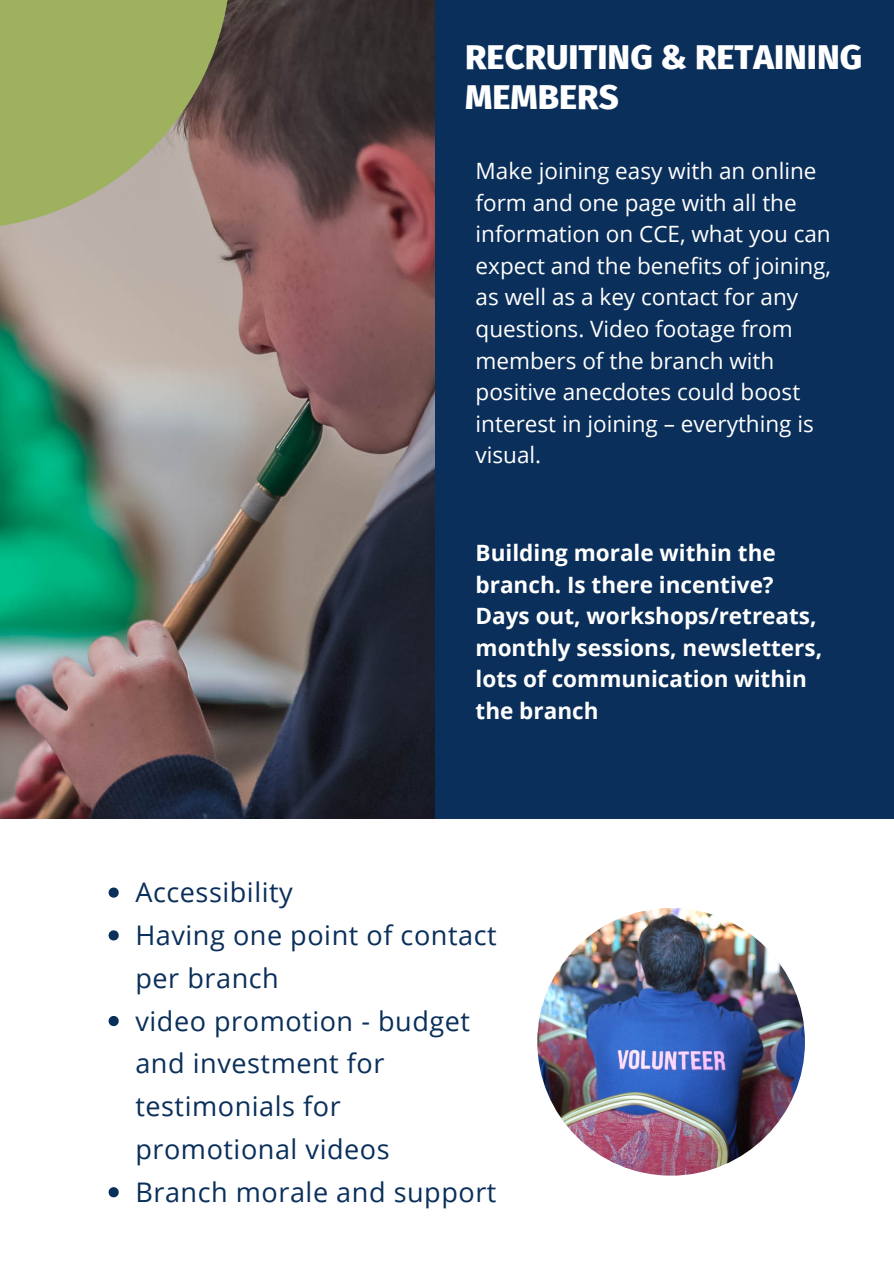
<style>
.page{position:relative;width:894px;height:1264px;background:#fff}
.page>*{position:absolute;margin:0;border:0;box-sizing:border-box;transform-origin:0 0}
.t1{font:800 34.5px/39.5px "Fira Sans";color:#fff}
.t2{font:27px/42.8px "Open Sans";letter-spacing:.02em;color:#0a2f5a}
.t3{font:22.5px/31.5px "Open Sans";color:#fff}
.t4{font:700 22.5px/31.5px "Open Sans";color:#fff}
</style>
<div class="page">
<div style="left:0;top:0;width:893px;height:1263px;background:#0a2f5a"></div>
<img style="left:0;top:0;width:435px;height:818px">
<svg style="left:0;top:0;width:231px;height:229px;background:#9ea56a"></svg>
<div style="left:0;top:818px;width:893px;height:445px;background:#fff"></div>
<img style="left:537px;top:908px;width:267px;height:267px;border-radius:50%">
<svg style="left:109px;top:887px;width:10px;height:10px"></svg>
<svg style="left:109px;top:930px;width:10px;height:10px"></svg>
<svg style="left:109px;top:1016px;width:10px;height:10px"></svg>
<svg style="left:109px;top:1187px;width:10px;height:10px"></svg>
<p class="t1" style="left:465px;top:38px;width:398px">RECRUITING &amp; RETAINING<br>MEMBERS</p>
<p class="t3" style="left:475px;top:155px;width:357px">Make joining easy with an online form and one page with all the information on CCE, what you can expect and the benefits of joining, as well as a key contact for any questions. Video footage from members of the branch with positive anecdotes could boost interest in joining – everything is visual.</p>
<p class="t4" style="left:475px;top:537px;width:301px">Building morale within the branch. Is there incentive?</p>
<p class="t4" style="left:475px;top:600px;width:348px">Days out, workshops/retreats, monthly sessions, newsletters, lots of communication within the branch</p>
<p class="t2" style="left:135px;top:870px;width:159px">Accessibility</p>
<p class="t2" style="left:135px;top:913px;width:362px">Having one point of contact per branch</p>
<p class="t2" style="left:135px;top:998px;width:336px">video promotion - budget and investment for testimonials for promotional videos</p>
<p class="t2" style="left:135px;top:1169px;width:362px">Branch morale and support</p>
</div>
